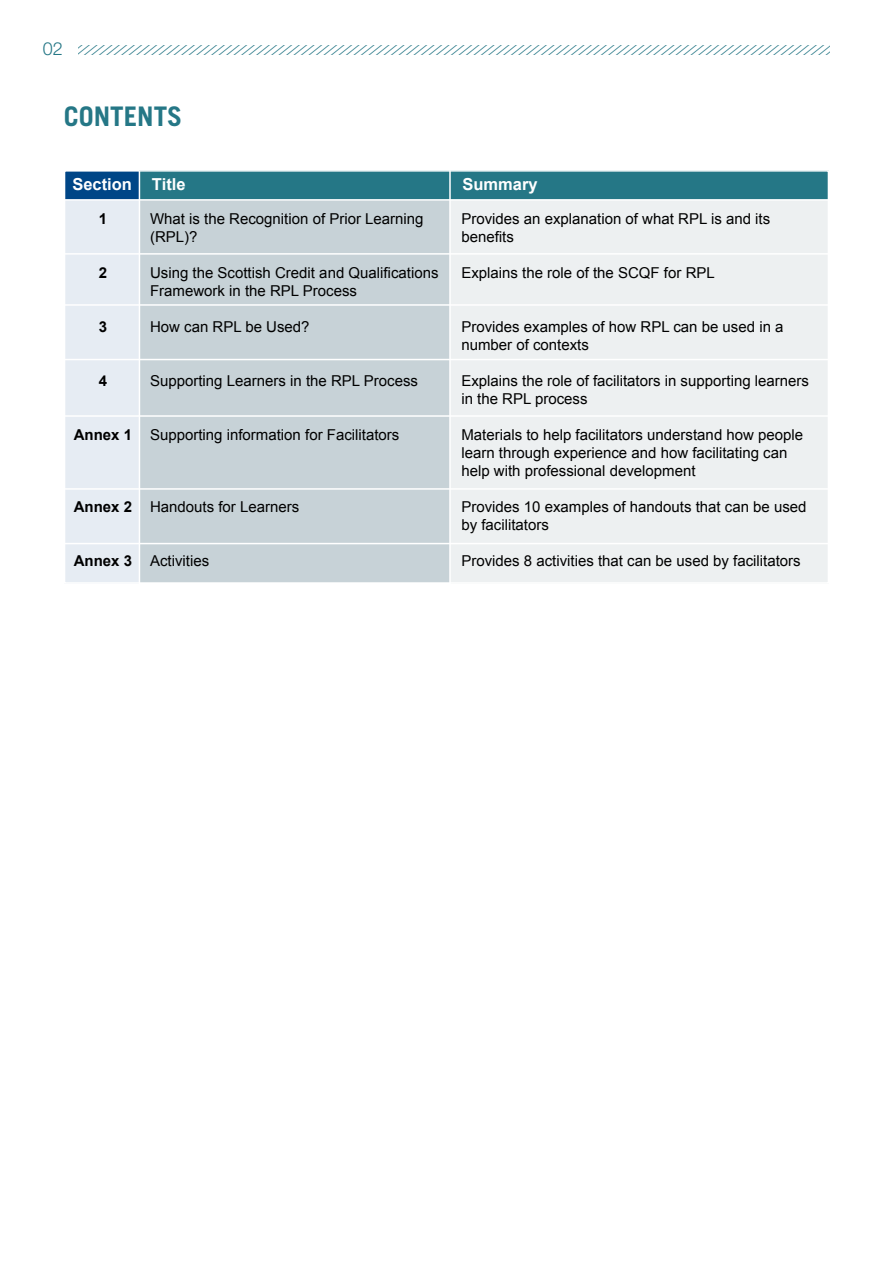
<style>
.page{position:relative;width:893px;height:1263px;background:#fff}
.page>*{position:absolute;margin:0;border:0;box-sizing:border-box;transform-origin:0 0}
.t1{font:700 27px "Trade Gothic LT Std";color:#257786}
.t2{font:italic 300 22.5px "Helvetica Neue LT Std";color:#257786}
.t3{font:300 18px "Helvetica Neue LT Std";color:#257786}
.t4{font:700 16.5px "Arial";color:#fff}
.t5{font:15px/18px "Arial";color:#000}
.t6{font:700 15px "Arial";color:#000}
</style>
<div class="page">
<div style="left:64px;top:200px;width:76px;height:383px;background:#e6ecf3"></div>
<div style="left:65px;top:171px;width:74px;height:29px;background:#004687"></div>
<div style="left:139px;top:200px;width:312px;height:383px;background:#c7d2d7"></div>
<div style="left:451px;top:200px;width:378px;height:383px;background:#edf0f1"></div>
<div style="left:140px;top:170px;width:689px;height:30px;background:#257786"></div>
<div style="left:64px;top:170px;width:765px;height:414px;border:2px solid #fff"></div>
<hr style="left:64px;top:199px;width:765px;height:2px;background:#fff">
<hr style="left:64px;top:253px;width:765px;height:2px;background:#fff">
<hr style="left:64px;top:304px;width:765px;height:2px;background:#fff">
<hr style="left:64px;top:359px;width:765px;height:1px;background:#fff">
<hr style="left:64px;top:415px;width:765px;height:2px;background:#fff">
<hr style="left:64px;top:488px;width:765px;height:2px;background:#fff">
<hr style="left:64px;top:543px;width:765px;height:1px;background:#fff">
<hr style="left:139px;top:171px;width:1px;height:414px;background:#fff">
<hr style="left:449px;top:170px;width:2px;height:415px;background:#fff">
<h2 class="t2" style="left:-3px;top:37px;width:870px">/////////////////////////////////////////////////////////////////////////////////////////////////////////////////</h2>
<p class="t3" style="left:43px;top:38px;width:22px">02</p>
<h1 class="t1" style="left:64px;top:100px;width:120px">CONTENTS</h1>
<p class="t4" style="left:72px;top:173px;width:115px">Section Title</p>
<p class="t4" style="left:462px;top:173px;width:77px">Summary</p>
<p class="t6" style="left:99px;top:209px;width:10px">1</p>
<p class="t5" style="left:150px;top:210px;width:275px">What is the Recognition of Prior Learning (RPL)?</p>
<p class="t5" style="left:150px;top:264px;width:290px">Using the Scottish Credit and Qualifications<br>Framework in the RPL Process</p>
<p class="t5" style="left:150px;top:318px;width:161px">How can RPL be Used?</p>
<p class="t5" style="left:461px;top:210px;width:310px">Provides an explanation of what RPL is and its benefits</p>
<p class="t5" style="left:461px;top:264px;width:255px">Explains the role of the SCQF for RPL</p>
<p class="t5" style="left:461px;top:318px;width:324px">Provides examples of how RPL can be used in a number of contexts</p>
<p class="t5" style="left:461px;top:372px;width:349px">Explains the role of facilitators in supporting learners in the RPL process</p>
<p class="t5" style="left:461px;top:426px;width:343px">Materials to help facilitators understand how people learn through experience and how facilitating can help with professional development</p>
<p class="t5" style="left:461px;top:498px;width:347px">Provides 10 examples of handouts that can be used by facilitators</p>
<p class="t5" style="left:461px;top:552px;width:341px">Provides 8 activities that can be used by facilitators</p>
<p class="t6" style="left:99px;top:263px;width:10px">2</p>
<p class="t6" style="left:99px;top:317px;width:10px">3</p>
<p class="t5" style="left:150px;top:372px;width:269px">Supporting Learners in the RPL Process</p>
<p class="t5" style="left:150px;top:426px;width:251px">Supporting information for Facilitators</p>
<p class="t6" style="left:99px;top:371px;width:10px">4</p>
<p class="t6" style="left:74px;top:425px;width:60px">Annex 1</p>
<p class="t5" style="left:150px;top:498px;width:151px">Handouts for Learners</p>
<p class="t6" style="left:74px;top:497px;width:60px">Annex 2</p>
<p class="t5" style="left:150px;top:552px;width:61px">Activities</p>
<p class="t6" style="left:74px;top:551px;width:60px">Annex 3</p>
</div>
